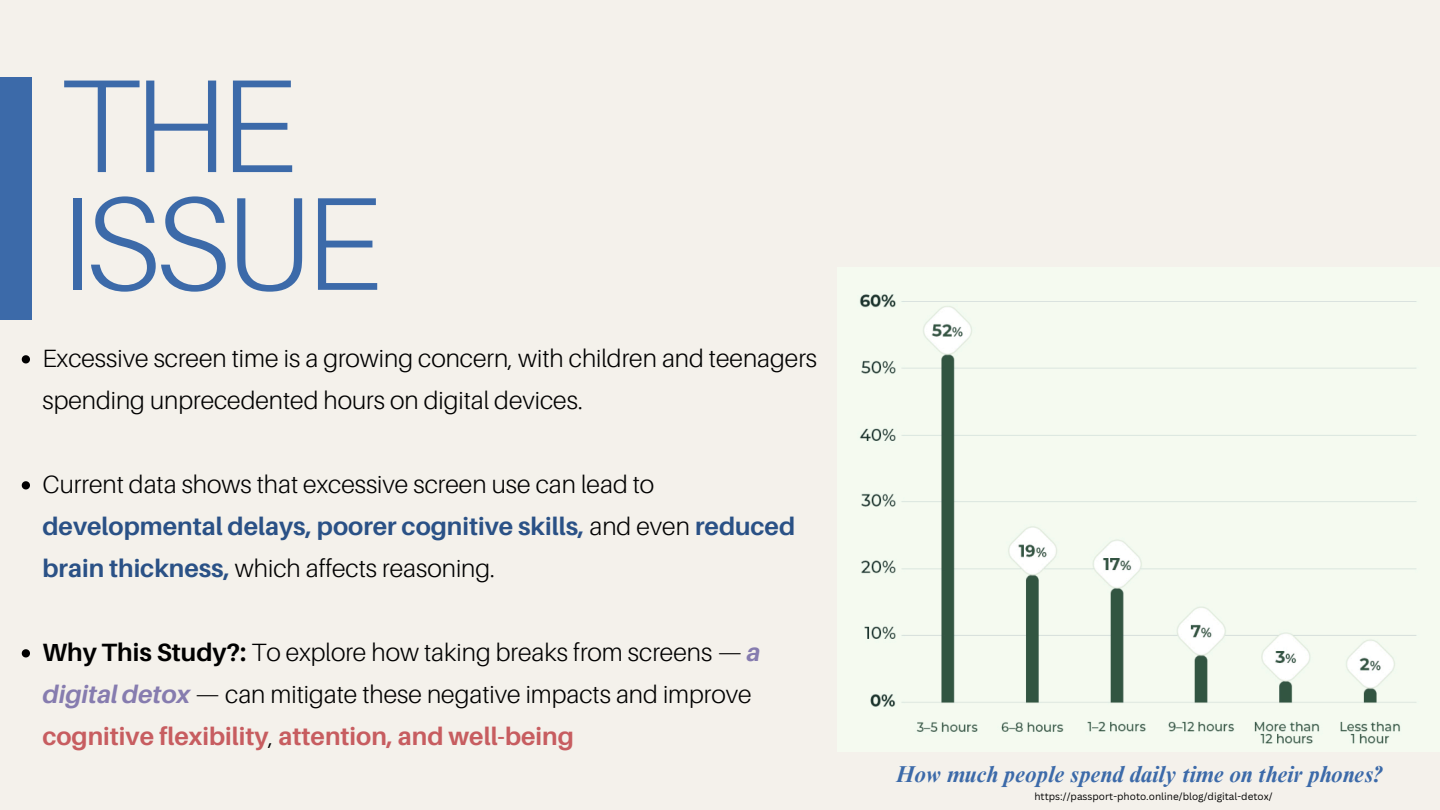
<style>
.page{position:relative;width:1440px;height:810px;background:#f4f1eb}
.page>*{position:absolute;margin:0;border:0;box-sizing:border-box;transform-origin:0 0}
.t1{font:300 132.6px/117.8px "Aileron";letter-spacing:-.05em;color:#3c6aa9}
.t2{font:300 25px/42px "Aileron";color:#000}
.t3{font:italic 700 23px "Times NRMT Pro";color:#3c6aa9}
.t4{font:10px "Canva Sans";color:#000}
.s1{font-weight:700;color:#2a5186}
.s2{font-weight:700}
.s3{font-weight:700;font-style:italic;color:#867caf}
.s4{font-weight:700;color:#c75d60}
</style>
<div class="page">
<div style="left:0;top:77px;width:32px;height:243px;background:#3c6aa9"></div>
<svg style="left:22px;top:355px;width:8px;height:8px"></svg>
<svg style="left:22px;top:481px;width:8px;height:8px"></svg>
<svg style="left:22px;top:649px;width:8px;height:8px"></svg>
<div style="left:859px;top:294px;width:558px;height:450px;background:#f5faf0"></div>
<p class="t1" style="left:60px;top:64px;width:323px">THE<br>ISSUE</p>
<h1 class="t2" style="left:42px;top:337px;width:776px">Excessive screen time is a growing concern, with children and teenagers spending unprecedented hours on digital devices.</h1>
<p class="t2" style="left:42px;top:463px;width:754px">Current data shows that excessive screen use can lead to <span class="s1">developmental delays, poorer cognitive skills,</span> and even <span class="s1">reduced brain thickness,</span> which affects reasoning.</p>
<p class="t2" style="left:42px;top:631px;width:719px"><span class="s2">Why This Study?:</span> To explore how taking breaks from screens — <span class="s3">a digital detox</span> — can mitigate these negative impacts and improve <span class="s4">cognitive flexibility</span>, <span class="s4">attention, and well-being</span></p>
<h2 class="t3" style="left:896px;top:765px;width:488px">How much people spend daily time on their phones?</h2>
<p class="t4" style="left:1034px;top:790px;width:240px">https://passport-photo.online/blog/digital-detox/</p>
</div>
